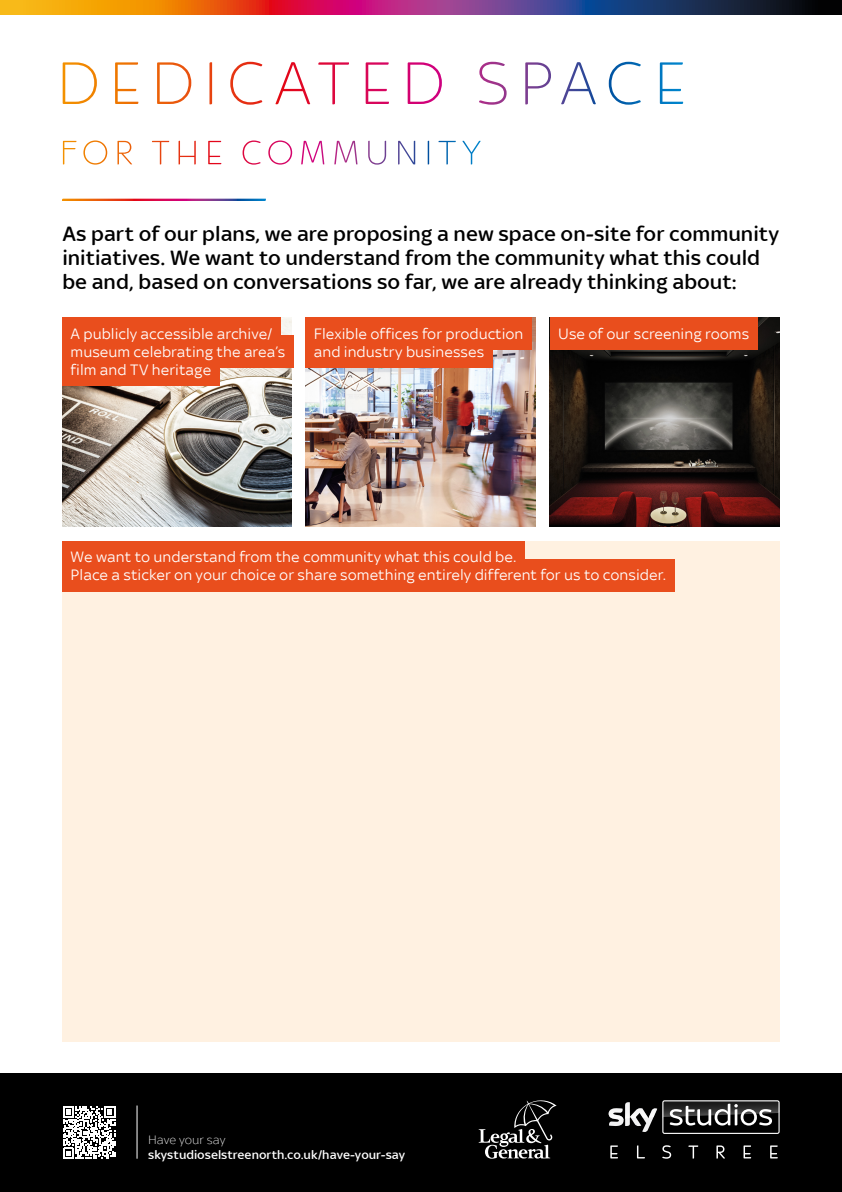
<style>
.page{position:relative;width:842px;height:1192px;background:#fff}
.page>*{position:absolute;margin:0;border:0;box-sizing:border-box;transform-origin:0 0}
.t1{font:500 22px/24px "Sky Text";color:#000}
.t2{font:16px/18px "Sky Text";color:#fff}
.t3{font:500 13px "Sky Text";color:#fff}
.t4{font:300 13px "Sky Text";color:#fff}
</style>
<div class="page">
<div style="left:0;top:1073px;width:842px;height:119px;background:#000"></div>
<svg style="left:610px;top:1145px;width:8px;height:13px"></svg>
<svg style="left:637px;top:1145px;width:8px;height:13px"></svg>
<svg style="left:662px;top:1145px;width:9px;height:14px"></svg>
<svg style="left:688px;top:1145px;width:10px;height:14px"></svg>
<svg style="left:716px;top:1145px;width:9px;height:14px"></svg>
<svg style="left:743px;top:1145px;width:8px;height:13px"></svg>
<svg style="left:770px;top:1145px;width:8px;height:13px"></svg>
<svg style="left:609px;top:1100px;width:171px;height:34px"></svg>
<hr style="left:137px;top:1106px;width:1px;height:53px;background:#fff">
<svg style="left:479px;top:1100px;width:78px;height:59px"></svg>
<svg style="left:0;top:0;width:842px;height:14px;background:#8d4848"></svg>
<svg style="left:63px;top:1106px;width:52px;height:53px"></svg>
<svg style="left:209px;top:62px;width:432px;height:43px"></svg>
<svg style="left:83px;top:140px;width:398px;height:25px"></svg>
<img style="left:62px;top:317px;width:229px;height:210px">
<div style="left:62px;top:541px;width:718px;height:501px;background:#fff1e1"></div>
<img style="left:305px;top:317px;width:230px;height:210px">
<img style="left:550px;top:317px;width:230px;height:210px">
<div style="left:62px;top:317px;width:219px;height:33px;background:#e94e1d"></div>
<div style="left:62px;top:335px;width:232px;height:33px;background:#e94e1d"></div>
<div style="left:62px;top:353px;width:158px;height:33px;background:#e94e1d"></div>
<div style="left:62px;top:541px;width:463px;height:33px;background:#e94e1d"></div>
<div style="left:62px;top:559px;width:612px;height:33px;background:#e94e1d"></div>
<div style="left:550px;top:317px;width:207px;height:33px;background:#e94e1d"></div>
<div style="left:305px;top:317px;width:227px;height:33px;background:#e94e1d"></div>
<div style="left:305px;top:335px;width:188px;height:33px;background:#e94e1d"></div>
<svg style="left:62px;top:199px;width:204px;height:2px"></svg>
<h1 class="t1" style="left:62px;top:223px;width:718px">As part of our plans, we are proposing a new space on-site for community initiatives. We want to understand from the community what this could be and, based on conversations so far, we are already thinking about:</h1>
<p class="t2" style="left:71px;top:325px;width:216px">A publicly accessible archive/ museum celebrating the area’s film and TV heritage</p>
<p class="t2" style="left:314px;top:325px;width:211px">Flexible offices for production</p>
<p class="t2" style="left:558px;top:325px;width:193px">Use of our screening rooms</p>
<p class="t2" style="left:314px;top:343px;width:172px">and industry businesses</p>
<p class="t2" style="left:71px;top:549px;width:597px">We want to understand from the community what this could be.<br>Place a sticker on your choice or share something entirely different for us to consider.</p>
<p class="t4" style="left:148px;top:1132px;width:79px">Have your say</p>
<p class="t3" style="left:148px;top:1147px;width:259px">skystudioselstreenorth.co.uk/have-your-say</p>
</div>
